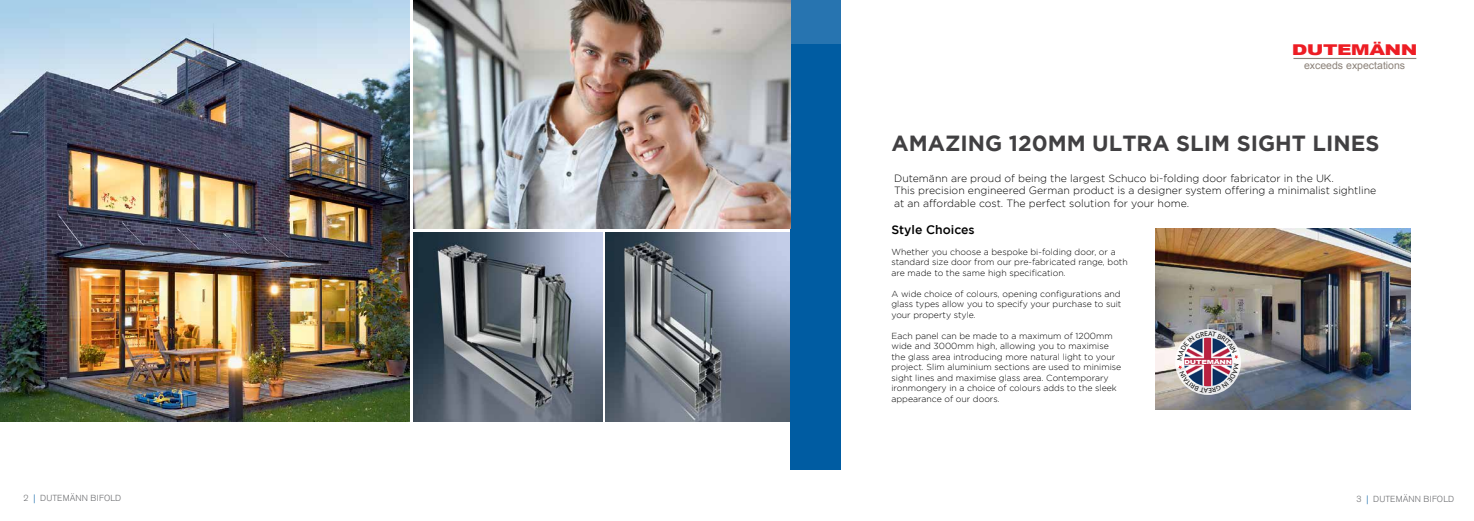
<style>
.page{position:relative;width:1474px;height:521px;background:#fff}
.page>*{position:absolute;margin:0;border:0;box-sizing:border-box;transform-origin:0 0}
.t1{font:700 21.88px "Gotham";color:#414042}
.t2{font:900 14.88px "Arial";letter-spacing:-.03em;color:#ed1d24;scale:1.35 1}
.t3{font:500 12.25px "Gotham";color:#000}
.t4{font:300 10.5px/12.6px "Gotham";color:#000}
.t5{font:10.33px "Arial";color:#8c8279}
.t6{font:300 8.75px/10.5px "Gotham";color:#000}
.t7{font:300 8.75px "Akzidenz Grotesk BE";letter-spacing:.01em;color:#6d6e71}
.t8{font:900 5.69px "Arial";letter-spacing:-.03em;color:#fff;scale:1.35 1}
.s1{color:#005ca2}
</style>
<div class="page">
<img style="left:413px;top:232px;width:189px;height:189px">
<img style="left:605px;top:232px;width:185px;height:190px">
<div style="left:790px;top:45px;width:51px;height:425px;background:#005ca2"></div>
<hr style="left:1293px;top:58px;width:123px;height:1px;background:#8c8279">
<div style="left:790px;top:0;width:51px;height:45px;background:#2774b0"></div>
<img style="left:1155px;top:229px;width:255px;height:181px">
<img style="left:413px;top:0;width:377px;height:229px">
<img style="left:0;top:0;width:409px;height:422px">
<svg style="left:1175px;top:329px;width:65px;height:66px"></svg>
<svg style="left:1177px;top:331px;width:61px;height:62px"></svg>
<h2 class="t2" style="left:1291px;top:39px;width:95px">DUTEMÄNN</h2>
<p class="t5" style="left:1303px;top:59px;width:103px">exceeds expectations</p>
<h1 class="t1" style="left:891px;top:131px;width:489px">AMAZING 120MM ULTRA SLIM SIGHT LINES</h1>
<p class="t4" style="left:894px;top:171px;width:483px">Dutemänn are proud of being the largest Schuco bi-folding door fabricator in the UK.<br>This precision engineered German product is a designer system offering a minimalist sightline at an affordable cost. The perfect solution for your home.</p>
<h3 class="t3" style="left:891px;top:223px;width:85px">Style Choices</h3>
<p class="t6" style="left:891px;top:246px;width:238px">Whether you choose a bespoke bi-folding door, or a standard size door from our pre-fabricated range, both are made to the same high specification.</p>
<p class="t6" style="left:891px;top:288px;width:231px;text-align:justify">A wide choice of colours, opening configurations and glass types allow you to specify your purchase to suit your property style.</p>
<p class="t6" style="left:891px;top:330px;width:231px">Each panel can be made to a maximum of 1200mm wide and 3000mm high, allowing you to maximise the glass area introducing more natural light to your project. Slim aluminium sections are used to minimise sight lines and maximise glass area. Contemporary ironmongery in a choice of colours adds to the sleek appearance of our doors.</p>
<p class="t8" style="left:1184px;top:358px;width:37px">DUTEMÄNN</p>
<p class="t7" style="left:24px;top:493px;width:99px">2 <span class="s1">|</span> DUTEMÄNN BIFOLD</p>
<p class="t7" style="left:1356px;top:494px;width:99px">3 <span class="s1">|</span> DUTEMÄNN BIFOLD</p>
</div>
